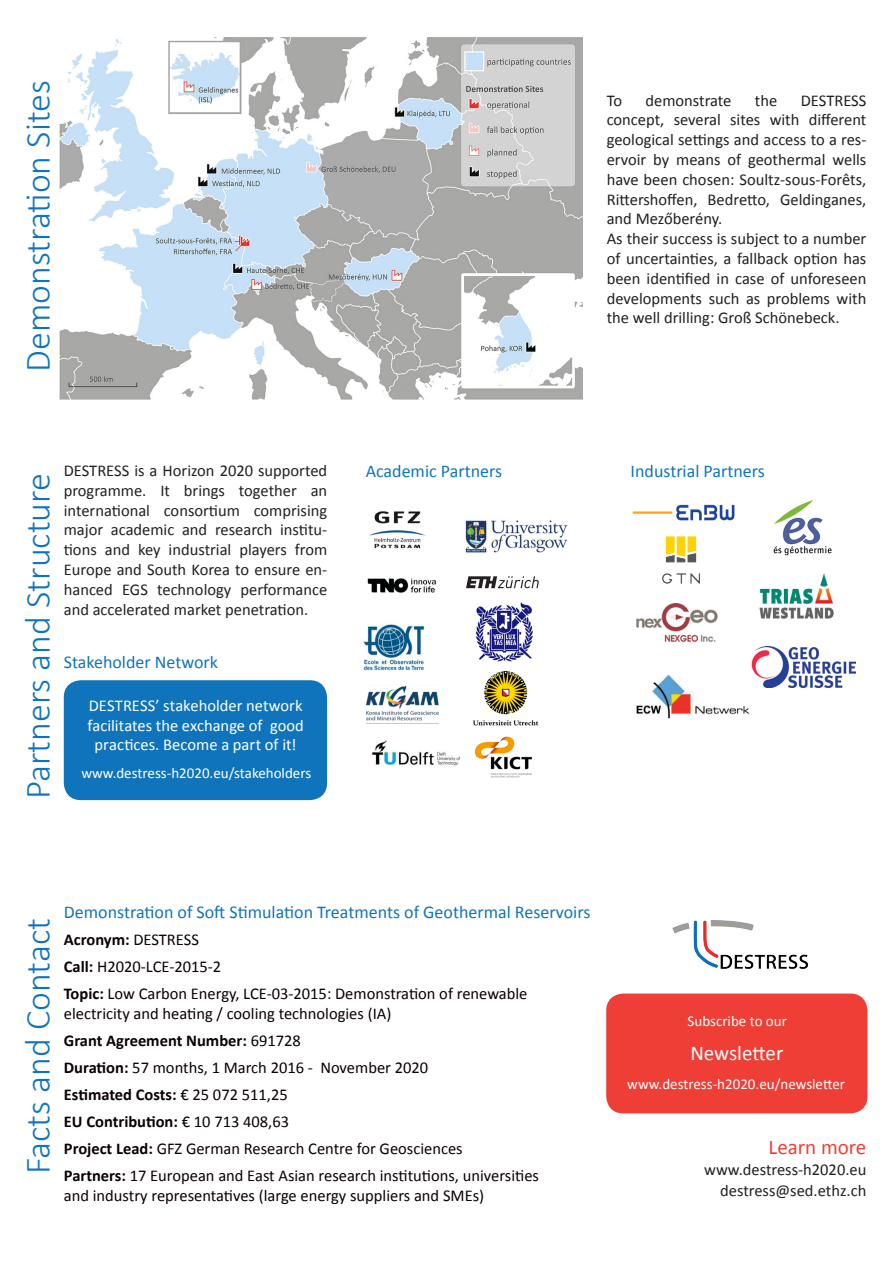
<style>
.page{position:relative;width:893px;height:1263px;background:#fff}
.page>*{position:absolute;margin:0;border:0;box-sizing:border-box;transform-origin:0 0}
.t1{font:300 36px "Calibri";color:#1074bc}
.t2{font:21px "Calibri";color:#fff}
.t3{font:21px "Calibri";color:#ee3e35}
.t4{font:18px "Calibri";color:#1074bc}
.t5{font:16.5px/19.8px "Calibri";color:#231f20;text-align:justify}
.t6{font:16.5px "Calibri";color:#0b0002}
.t7{font:700 16.5px "Calibri";color:#0b0002}
.t8{font:16.5px/19.8px "Calibri";color:#fff;text-align:center}
.t9{font:15px "Calibri";color:#fff}
.s1{font-weight:400}
.s2{font-weight:700}
</style>
<div class="page">
<img style="left:366px;top:720px;width:95px;height:46px">
<img style="left:367px;top:686px;width:72px;height:54px">
<img style="left:672px;top:920px;width:137px;height:49px">
<img style="left:369px;top:511px;width:57px;height:38px">
<img style="left:474px;top:736px;width:58px;height:42px">
<img style="left:632px;top:504px;width:103px;height:17px">
<img style="left:662px;top:536px;width:38px;height:48px">
<img style="left:637px;top:604px;width:81px;height:38px">
<img style="left:636px;top:675px;width:114px;height:44px">
<img style="left:759px;top:573px;width:75px;height:46px">
<div style="left:606px;top:993px;width:261px;height:120px;background:#ee3e35;border-radius:17px"></div>
<div style="left:64px;top:680px;width:263px;height:120px;background:#1074bc;border-radius:17px"></div>
<img style="left:59px;top:38px;width:523px;height:361px">
<img style="left:773px;top:500px;width:59px;height:56px">
<img style="left:473px;top:670px;width:66px;height:56px">
<img style="left:363px;top:624px;width:62px;height:47px">
<img style="left:752px;top:646px;width:103px;height:41px">
<img style="left:367px;top:578px;width:69px;height:15px">
<img style="left:466px;top:576px;width:73px;height:13px">
<img style="left:465px;top:520px;width:103px;height:34px">
<img style="left:475px;top:602px;width:58px;height:60px">
<p class="t1" style="left:16px;top:372px;width:293px;rotate:-90deg">Demonstration Sites</p>
<p class="t1" style="left:16px;top:799px;width:328px;rotate:-90deg">Partners and Structure</p>
<p class="t5" style="left:64px;top:461px;width:265px">DESTRESS is a Horizon 2020 supported programme. It brings together an international consortium comprising major academic and research institu&shy;tions and key industrial players from Europe and South Korea to ensure en&shy;hanced EGS technology performance and accelerated market penetration.</p>
<p class="t4" style="left:64px;top:650px;width:156px">Stakeholder Network</p>
<p class="t8" style="left:87px;top:695px;width:218px">DESTRESS’ stakeholder network facilitates the exchange of good practices. Become a part of it!</p>
<p class="t9" style="left:81px;top:764px;width:231px">www.destress-h2020.eu/stakeholders</p>
<p class="t5" style="left:607px;top:90px;width:17px">To</p>
<p class="t5" style="left:645px;top:90px;width:87px">demonstrate</p>
<p class="t5" style="left:755px;top:90px;width:24px">the</p>
<p class="t5" style="left:607px;top:90px;width:261px;text-indent:194px">DESTRESS concept, several sites with different geological settings and access to a res&shy;ervoir by means of geothermal wells have been chosen: Soultz-sous-Forêts, Rittershoffen, Bedretto, Geldinganes, and Mezőberény.</p>
<p class="t5" style="left:607px;top:229px;width:261px">As their success is subject to a number of uncertainties, a fallback option has been identified in case of unforeseen developments such as problems with the well drilling: Groß Schönebeck.</p>
<p class="t4" style="left:366px;top:460px;width:138px">Academic Partners</p>
<p class="t4" style="left:631px;top:460px;width:136px">Industrial Partners</p>
<p class="t1" style="left:16px;top:1174px;width:258px;rotate:-90deg">Facts and Contact</p>
<p class="t4" style="left:64px;top:901px;width:528px">Demonstration of Soft Stimulation Treatments of Geothermal Reservoirs</p>
<p class="t7" style="left:64px;top:929px;width:137px">Acronym: <span class="s1">DESTRESS</span></p>
<p class="t6" style="left:64px;top:956px;width:159px"><span class="s2">Call:</span> H2020-LCE-2015-2</p>
<p class="t6" style="left:64px;top:983px;width:465px"><span class="s2">Topic:</span> Low Carbon Energy, LCE-03-2015: Demonstration of renewable</p>
<p class="t6" style="left:64px;top:1003px;width:329px">electricity and heating / cooling technologies (IA)</p>
<p class="t7" style="left:64px;top:1030px;width:238px">Grant Agreement Number: <span class="s1">691728</span></p>
<p class="t6" style="left:64px;top:1057px;width:366px"><span class="s2">Duration:</span> 57 months, 1 March 2016 - November 2020</p>
<p class="t7" style="left:64px;top:1084px;width:225px">Estimated Costs: <span class="s1">€ 25 072 511,25</span></p>
<p class="t7" style="left:64px;top:1111px;width:227px">EU Contribution: <span class="s1">€ 10 713 408,63</span></p>
<p class="t6" style="left:64px;top:1138px;width:400px"><span class="s2">Project Lead:</span> GFZ German Research Centre for Geosciences</p>
<p class="t6" style="left:64px;top:1165px;width:477px"><span class="s2">Partners:</span> 17 European and East Asian research institutions, universities</p>
<p class="t6" style="left:64px;top:1185px;width:422px">and industry representatives (large energy suppliers and SMEs)</p>
<p class="t9" style="left:688px;top:1012px;width:101px">Subscribe to our</p>
<p class="t2" style="left:690px;top:1039px;width:94px">Newsletter</p>
<p class="t9" style="left:627px;top:1075px;width:219px">www.destress-h2020.eu/newsletter</p>
<p class="t3" style="left:769px;top:1134px;width:99px">Learn more</p>
<p class="t5" style="left:704px;top:1160px;width:164px">www.destress-h2020.eu</p>
<p class="t5" style="left:720px;top:1181px;width:148px">destress@sed.ethz.ch</p>
</div>
